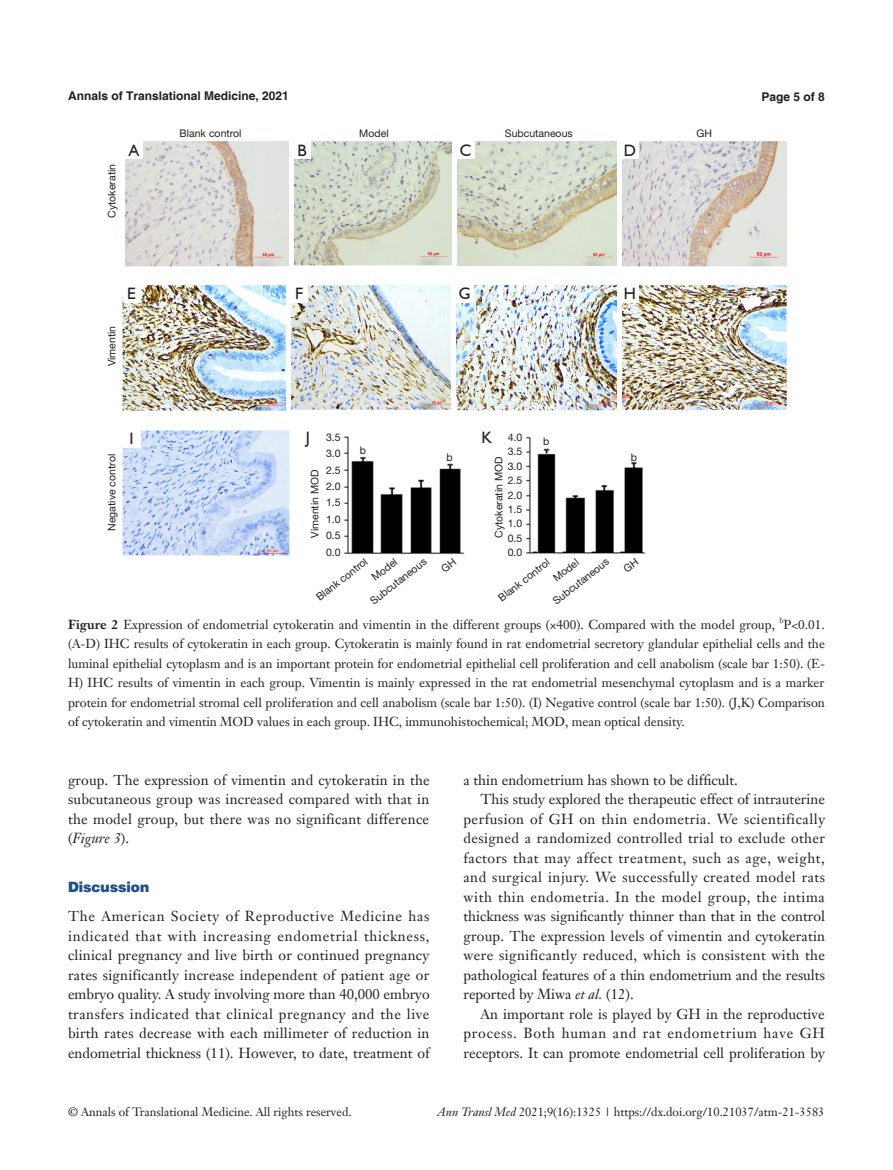
<style>
.page{position:relative;width:893px;height:1170px;background:#fff}
.page>*{position:absolute;margin:0;border:0;box-sizing:border-box;transform-origin:0 0}
.t1{font:16.5px "Humanist 521 BT";color:#231f20}
.t2{font:14.25px/19.5px "Janson Text LT";letter-spacing:.015em;color:#231f20;text-align:justify}
.t3{font:14.25px "Janson Text LT";letter-spacing:.035em;color:#231f20}
.t4{font:14.25px "Janson Text LT";letter-spacing:.04em;color:#231f20}
.t5{font:14.25px "Janson Text LT";letter-spacing:.055em;color:#231f20}
.t6{font:900 14.25px "Helvetica";color:#1c5085}
.t7{font:12.75px/19.5px "Janson Text LT";letter-spacing:.005em;color:#231f20;text-align:justify}
.t8{font:12px "Janson Text LT";color:#231f20}
.t9{font:700 12px "Helvetica";color:#231f20}
.t10{font:10.5px/14.4px "Helvetica Neue LT Pro";color:#231f20;text-align:justify}
.t11{font:7.5px "Janson Text LT";color:#231f20}
.t12{font:6px "Helvetica Neue LT Pro";color:#f00}
.s1{font-weight:700}
.s2{font-style:italic}
</style>
<div class="page">
<img style="left:122px;top:141px;width:665px;height:415px">
<div style="left:125px;top:142px;width:17px;height:17px;background:#fff"></div>
<div style="left:294px;top:142px;width:17px;height:17px;background:#fff"></div>
<div style="left:123px;top:285px;width:17px;height:17px;background:#fff"></div>
<div style="left:291px;top:285px;width:17px;height:17px;background:#fff"></div>
<div style="left:456px;top:285px;width:17px;height:17px;background:#fff"></div>
<div style="left:621px;top:285px;width:17px;height:17px;background:#fff"></div>
<div style="left:123px;top:430px;width:17px;height:17px;background:#fff"></div>
<div style="left:326px;top:431px;width:15px;height:126px;background:#fff"></div>
<div style="left:508px;top:432px;width:14px;height:125px;background:#fff"></div>
<div style="left:299px;top:429px;width:17px;height:17px;background:#fff"></div>
<div style="left:478px;top:429px;width:17px;height:17px;background:#fff"></div>
<hr style="left:290px;top:142px;width:4px;height:130px;background:#fff">
<hr style="left:453px;top:142px;width:4px;height:130px;background:#fff">
<hr style="left:617px;top:142px;width:4px;height:130px;background:#fff">
<div style="left:621px;top:142px;width:17px;height:17px;background:#fff"></div>
<div style="left:457px;top:142px;width:17px;height:17px;background:#fff"></div>
<hr style="left:287px;top:285px;width:4px;height:130px;background:#fff">
<hr style="left:452px;top:285px;width:4px;height:130px;background:#fff">
<hr style="left:617px;top:285px;width:4px;height:130px;background:#fff">
<p class="t9" style="left:68px;top:88px;width:222px">Annals of Translational Medicine, 2021</p>
<p class="t9" style="left:762px;top:89px;width:65px">Page 5 of 8</p>
<p class="t10" style="left:104px;top:218px;width:55px;rotate:-90deg">Cytokeratin</p>
<p class="t10" style="left:180px;top:125px;width:63px">Blank control</p>
<p class="t1" style="left:129px;top:140px;width:12px">A</p>
<p class="t1" style="left:297px;top:140px;width:11px">B</p>
<p class="t10" style="left:359px;top:125px;width:31px">Model</p>
<p class="t10" style="left:505px;top:125px;width:69px">Subcutaneous</p>
<p class="t10" style="left:697px;top:125px;width:17px">GH</p>
<p class="t1" style="left:460px;top:140px;width:13px">C</p>
<p class="t1" style="left:624px;top:140px;width:14px">D</p>
<p class="t10" style="left:104px;top:366px;width:42px;rotate:-90deg">Vimentin</p>
<p class="t1" style="left:127px;top:283px;width:10px">E</p>
<p class="t1" style="left:295px;top:283px;width:10px">F</p>
<p class="t1" style="left:459px;top:283px;width:13px">G</p>
<p class="t1" style="left:624px;top:283px;width:14px">H</p>
<p class="t12" style="left:614px;top:392px;width:18px">50 μm</p>
<p class="t10" style="left:104px;top:531px;width:78px;rotate:-90deg">Negative control</p>
<p class="t1" style="left:129px;top:428px;width:6px">I</p>
<p class="t1" style="left:306px;top:427px;width:6px">J</p>
<p class="t1" style="left:481px;top:427px;width:12px">K</p>
<p class="t10" style="left:326px;top:428px;width:16px;line-height:16.5px">3.5<br>3.0<br>2.5<br>2.0<br>1.5<br>1.0<br>0.5<br>0.0</p>
<p class="t10" style="left:508px;top:430px;width:16px">4.0<br>3.5<br>3.0<br>2.5<br>2.0<br>1.5<br>1.0<br>0.5<br>0.0</p>
<p class="t10" style="left:543px;top:434px;width:8px">b</p>
<p class="t10" style="left:360px;top:443px;width:8px">b</p>
<p class="t10" style="left:447px;top:449px;width:8px">b</p>
<p class="t10" style="left:491px;top:538px;width:83px;rotate:-90deg">Cytokeratin MOD</p>
<p class="t10" style="left:307px;top:537px;width:69px;rotate:-90deg">Vimentin MOD</p>
<p class="t10" style="left:368px;top:572px;width:31px;rotate:-38deg">Model</p>
<p class="t10" style="left:313px;top:592px;width:63px;rotate:-38deg">Blank control</p>
<p class="t10" style="left:495px;top:593px;width:63px;rotate:-38deg">Blank control</p>
<p class="t10" style="left:550px;top:573px;width:31px;rotate:-38deg">Model</p>
<p class="t10" style="left:550px;top:596px;width:69px;rotate:-38deg">Subcutaneous</p>
<p class="t10" style="left:367px;top:596px;width:69px;rotate:-38deg">Subcutaneous</p>
<p class="t10" style="left:631px;top:449px;width:8px">b</p>
<p class="t7" style="left:68px;top:614px;width:708px"><span class="s1">Figure 2</span> Expression of endometrial cytokeratin and vimentin in the different groups (×400). Compared with the model group,</p>
<p class="t11" style="left:779px;top:615px;width:5px">b</p>
<p class="t7" style="left:68px;top:614px;width:758px;text-indent:715px">P&lt;0.01. (A-D) IHC results of cytokeratin in each group. Cytokeratin is mainly found in rat endometrial secretory glandular epithelial cells and the luminal epithelial cytoplasm and is an important protein for endometrial epithelial cell proliferation and cell anabolism (scale bar 1:50). (E-H) IHC results of vimentin in each group. Vimentin is mainly expressed in the rat endometrial mesenchymal cytoplasm and is a marker protein for endometrial stromal cell proliferation and cell anabolism (scale bar 1:50). (I) Negative control (scale bar 1:50). (J,K) Comparison of cytokeratin and vimentin MOD values in each group. IHC, immunohistochemical; MOD, mean optical density.</p>
<p class="t2" style="left:68px;top:769px;width:363px">group. The expression of vimentin and cytokeratin in the subcutaneous group was increased compared with that in the model group, but there was no significant difference (<span class="s2">Figure 3</span>).</p>
<p class="t6" style="left:68px;top:877px;width:83px">Discussion</p>
<p class="t2" style="left:68px;top:906px;width:363px">The American Society of Reproductive Medicine has indicated that with increasing endometrial thickness, clinical pregnancy and live birth or continued pregnancy rates significantly increase independent of patient age or embryo quality. A study involving more than 40,000 embryo transfers indicated that clinical pregnancy and the live birth rates decrease with each millimeter of reduction in endometrial thickness (11). However, to date, treatment of</p>
<p class="t2" style="left:463px;top:769px;width:276px">a thin endometrium has shown to be difficult.</p>
<p class="t2" style="left:480px;top:789px;width:346px">This study explored the therapeutic effect of intrauterine</p>
<p class="t3" style="left:463px;top:809px;width:363px">perfusion of GH on thin endometria. We scientifically</p>
<p class="t2" style="left:463px;top:828px;width:363px">designed a randomized controlled trial to exclude other</p>
<p class="t4" style="left:463px;top:848px;width:363px">factors that may affect treatment, such as age, weight,</p>
<p class="t3" style="left:463px;top:868px;width:363px">and surgical injury. We successfully created model rats</p>
<p class="t4" style="left:463px;top:887px;width:363px">with thin endometria. In the model group, the intima</p>
<p class="t2" style="left:463px;top:906px;width:363px">thickness was significantly thinner than that in the control</p>
<p class="t2" style="left:463px;top:925px;width:363px">group. The expression levels of vimentin and cytokeratin</p>
<p class="t2" style="left:463px;top:945px;width:363px">were significantly reduced, which is consistent with the</p>
<p class="t2" style="left:463px;top:964px;width:363px">pathological features of a thin endometrium and the results</p>
<p class="t2" style="left:463px;top:984px;width:172px">reported by Miwa <span class="s2">et al.</span> (12).</p>
<p class="t2" style="left:480px;top:1003px;width:346px">An important role is played by GH in the reproductive</p>
<p class="t5" style="left:463px;top:1024px;width:363px">process. Both human and rat endometrium have GH</p>
<p class="t2" style="left:463px;top:1042px;width:363px">receptors. It can promote endometrial cell proliferation by</p>
<p class="t8" style="left:68px;top:1104px;width:285px">© Annals of Translational Medicine. All rights reserved.</p>
<p class="t8" style="left:438px;top:1104px;width:388px"><span class="s2">Ann Transl Med</span> 2021;9(16):1325 | https://dx.doi.org/10.21037/atm-21-3583</p>
</div>
